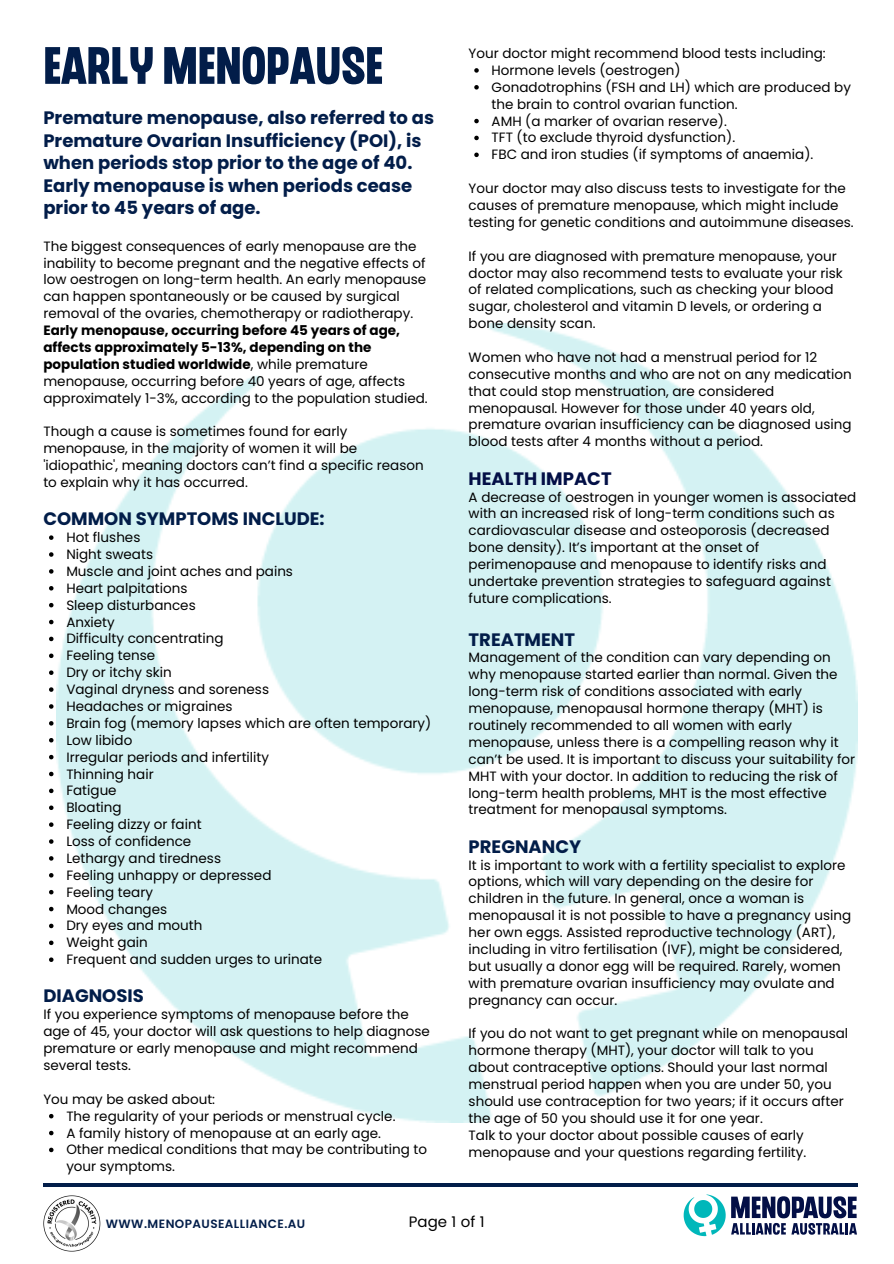
<style>
.page{position:relative;width:894px;height:1264px;background:#fff}
.page>*{position:absolute;margin:0;border:0;box-sizing:border-box;transform-origin:0 0}
.t1{font:52.5px "CHEDROS";color:#021d49}
.t2{font:700 18px/22.5px "Poppins";color:#021d49}
.t3{font:700 18px "Poppins";color:#030f46}
.t4{font:15px "Poppins";color:#000}
.t5{font:13.5px/16.8px "Poppins";color:#000}
.t6{font:600 12px "Poppins";letter-spacing:.035em;color:#021d49}
.s1{font-weight:700}
</style>
<div class="page">
<svg style="left:731px;top:1196px;width:125px;height:38px"></svg>
<svg style="left:683px;top:1194px;width:42px;height:42px"></svg>
<hr style="left:43px;top:1183px;width:814px;height:4px;background:#021d49">
<img style="left:56px;top:323px;width:801px;height:799px">
<svg style="left:49px;top:535px;width:4px;height:5px"></svg>
<svg style="left:49px;top:552px;width:4px;height:4px"></svg>
<svg style="left:49px;top:569px;width:4px;height:4px"></svg>
<svg style="left:49px;top:586px;width:4px;height:4px"></svg>
<svg style="left:49px;top:603px;width:4px;height:4px"></svg>
<svg style="left:49px;top:619px;width:4px;height:5px"></svg>
<svg style="left:49px;top:636px;width:4px;height:5px"></svg>
<svg style="left:49px;top:653px;width:4px;height:5px"></svg>
<svg style="left:49px;top:670px;width:4px;height:5px"></svg>
<svg style="left:49px;top:687px;width:4px;height:4px"></svg>
<svg style="left:49px;top:704px;width:4px;height:4px"></svg>
<svg style="left:49px;top:721px;width:4px;height:4px"></svg>
<svg style="left:49px;top:738px;width:4px;height:4px"></svg>
<svg style="left:49px;top:754px;width:4px;height:5px"></svg>
<svg style="left:49px;top:771px;width:4px;height:5px"></svg>
<svg style="left:49px;top:788px;width:4px;height:5px"></svg>
<svg style="left:49px;top:805px;width:4px;height:5px"></svg>
<svg style="left:49px;top:822px;width:4px;height:4px"></svg>
<svg style="left:49px;top:839px;width:4px;height:4px"></svg>
<svg style="left:49px;top:856px;width:4px;height:4px"></svg>
<svg style="left:49px;top:873px;width:4px;height:4px"></svg>
<svg style="left:49px;top:890px;width:4px;height:4px"></svg>
<svg style="left:49px;top:906px;width:4px;height:5px"></svg>
<svg style="left:49px;top:923px;width:4px;height:5px"></svg>
<svg style="left:49px;top:940px;width:4px;height:5px"></svg>
<svg style="left:49px;top:957px;width:4px;height:4px"></svg>
<svg style="left:49px;top:1113px;width:4px;height:5px"></svg>
<svg style="left:49px;top:1130px;width:4px;height:5px"></svg>
<svg style="left:49px;top:1147px;width:4px;height:5px"></svg>
<svg style="left:474px;top:68px;width:4px;height:5px"></svg>
<svg style="left:474px;top:85px;width:4px;height:5px"></svg>
<svg style="left:474px;top:119px;width:4px;height:4px"></svg>
<svg style="left:474px;top:136px;width:4px;height:4px"></svg>
<svg style="left:474px;top:153px;width:4px;height:4px"></svg>
<img style="left:43px;top:1195px;width:58px;height:57px">
<p class="t1" style="left:43px;top:44px;width:341px">EARLYMENOPAUSE</p>
<p class="t2" style="left:43px;top:106px;width:392px">Premature menopause, also referred to as Premature Ovarian Insufficiency (POI), is when periods stop prior to the age of 40.<br>Early menopause is when periods cease prior to 45 years of age.</p>
<h1 class="t5" style="left:43px;top:237px;width:386px">The biggest consequences of early menopause are the inability to become pregnant and the negative effects of low oestrogen on long-term health. An early menopause can happen spontaneously or be caused by surgical removal of the ovaries, chemotherapy or radiotherapy.<br><span class="s1">Early menopause, occurring before 45 years of age, affects approximately 5-13%, depending on the population studied worldwide</span>, while premature menopause, occurring before 40 years of age, affects approximately 1-3%, according to the population studied.</h1>
<h5 class="t5" style="left:43px;top:423px;width:382px">Though a cause is sometimes found for early menopause, in the majority of women it will be 'idiopathic', meaning doctors can’t find a specific reason to explain why it has occurred.</h5>
<p class="t2" style="left:43px;top:507px;width:283px">COMMON SYMPTOMS INCLUDE:</p>
<p class="t5" style="left:66px;top:529px;width:76px">Hot flushes</p>
<p class="t5" style="left:66px;top:546px;width:88px">Night sweats</p>
<p class="t5" style="left:66px;top:562px;width:228px">Muscle and joint aches and pains</p>
<p class="t5" style="left:66px;top:579px;width:123px">Heart palpitations</p>
<h5 class="t5" style="left:66px;top:596px;width:131px">Sleep disturbances</h5>
<h5 class="t5" style="left:66px;top:613px;width:50px">Anxiety</h5>
<h5 class="t5" style="left:66px;top:630px;width:159px">Difficulty concentrating</h5>
<h5 class="t5" style="left:66px;top:647px;width:90px">Feeling tense</h5>
<h5 class="t5" style="left:66px;top:664px;width:107px">Dry or itchy skin</h5>
<h5 class="t5" style="left:66px;top:681px;width:204px">Vaginal dryness and soreness</h5>
<h5 class="t5" style="left:66px;top:697px;width:168px">Headaches or migraines</h5>
<p class="t5" style="left:66px;top:714px;width:366px">Brain fog (memory lapses which are often temporary)</p>
<h3 class="t5" style="left:66px;top:731px;width:68px">Low libido</h3>
<h5 class="t5" style="left:66px;top:748px;width:204px">Irregular periods and infertility</h5>
<h5 class="t5" style="left:66px;top:765px;width:89px">Thinning hair</h5>
<h2 class="t5" style="left:66px;top:782px;width:52px">Fatigue</h2>
<p class="t5" style="left:66px;top:799px;width:57px">Bloating</p>
<p class="t5" style="left:66px;top:816px;width:137px">Feeling dizzy or faint</p>
<p class="t5" style="left:66px;top:832px;width:126px">Loss of confidence</p>
<p class="t5" style="left:66px;top:849px;width:156px">Lethargy and tiredness</p>
<p class="t5" style="left:66px;top:866px;width:206px">Feeling unhappy or depressed</p>
<p class="t5" style="left:66px;top:883px;width:88px">Feeling teary</p>
<p class="t5" style="left:66px;top:900px;width:102px">Mood changes</p>
<p class="t5" style="left:66px;top:917px;width:138px">Dry eyes and mouth</p>
<p class="t5" style="left:66px;top:934px;width:83px">Weight gain</p>
<p class="t5" style="left:66px;top:951px;width:257px">Frequent and sudden urges to urinate</p>
<p class="t2" style="left:43px;top:984px;width:102px">DIAGNOSIS</p>
<p class="t5" style="left:43px;top:1006px;width:388px">If you experience symptoms of menopause before the age of 45, your doctor will ask questions to help diagnose premature or early menopause and might recommend several tests.</p>
<p class="t5" style="left:43px;top:1090px;width:173px">You may be asked about:</p>
<p class="t5" style="left:66px;top:1107px;width:330px">The regularity of your periods or menstrual cycle.</p>
<p class="t5" style="left:66px;top:1124px;width:316px">A family history of menopause at an early age.</p>
<p class="t5" style="left:66px;top:1141px;width:362px">Other medical conditions that may be contributing to your symptoms.</p>
<p class="t5" style="left:468px;top:45px;width:358px">Your doctor might recommend blood tests including:</p>
<p class="t5" style="left:491px;top:62px;width:190px">Hormone levels (oestrogen)</p>
<p class="t5" style="left:491px;top:79px;width:361px">Gonadotrophins (FSH and LH) which are produced by the brain to control ovarian function.</p>
<p class="t5" style="left:491px;top:112px;width:237px">AMH (a marker of ovarian reserve).</p>
<p class="t5" style="left:491px;top:129px;width:245px">TFT (to exclude thyroid dysfunction).</p>
<p class="t5" style="left:491px;top:146px;width:323px">FBC and iron studies (if symptoms of anaemia).</p>
<p class="t5" style="left:468px;top:180px;width:386px">Your doctor may also discuss tests to investigate for the causes of premature menopause, which might include testing for genetic conditions and autoimmune diseases.</p>
<p class="t5" style="left:468px;top:247px;width:375px">If you are diagnosed with premature menopause, your doctor may also recommend tests to evaluate your risk of related complications, such as checking your blood sugar, cholesterol and vitamin D levels, or ordering a bone density scan.</p>
<p class="t5" style="left:468px;top:349px;width:384px">Women who have not had a menstrual period for 12 consecutive months and who are not on any medication that could stop menstruation, are considered menopausal. However for those under 40 years old, premature ovarian insufficiency can be diagnosed using blood tests after 4 months without a period.</p>
<p class="t3" style="left:468px;top:465px;width:144px">HEALTH IMPACT</p>
<p class="t5" style="left:468px;top:488px;width:389px">A decrease of oestrogen in younger women is associated with an increased risk of long-term conditions such as cardiovascular disease and osteoporosis (decreased bone density). It’s important at the onset of perimenopause and menopause to identify risks and undertake prevention strategies to safeguard against future complications.</p>
<p class="t2" style="left:468px;top:628px;width:108px">TREATMENT</p>
<p class="t5" style="left:468px;top:649px;width:388px">Management of the condition can vary depending on why menopause started earlier than normal. Given the long-term risk of conditions associated with early menopause, menopausal hormone therapy (MHT) is routinely recommended to all women with early menopause, unless there is a compelling reason why it can’t be used. It is important to discuss your suitability for MHT with your doctor. In addition to reducing the risk of long-term health problems, MHT is the most effective treatment for menopausal symptoms.</p>
<h5 class="t2" style="left:468px;top:835px;width:114px">PREGNANCY</h5>
<h5 class="t5" style="left:468px;top:856px;width:384px">It is important to work with a fertility specialist to explore options, which will vary depending on the desire for children in the future. In general, once a woman is menopausal it is not possible to have a pregnancy using her own eggs. Assisted reproductive technology (ART), including in vitro fertilisation (IVF), might be considered, but usually a donor egg will be required. Rarely, women with premature ovarian insufficiency may ovulate and pregnancy can occur.</h5>
<h5 class="t5" style="left:468px;top:1025px;width:381px">If you do not want to get pregnant while on menopausal hormone therapy (MHT), your doctor will talk to you about contraceptive options. Should your last normal menstrual period happen when you are under 50, you should use contraception for two years; if it occurs after the age of 50 you should use it for one year.<br>Talk to your doctor about possible causes of early menopause and your questions regarding fertility.</h5>
<p class="t6" style="left:106px;top:1215px;width:201px">WWW.MENOPAUSEALLIANCE.AU</p>
<p class="t4" style="left:409px;top:1211px;width:77px">Page 1 of 1</p>
</div>
